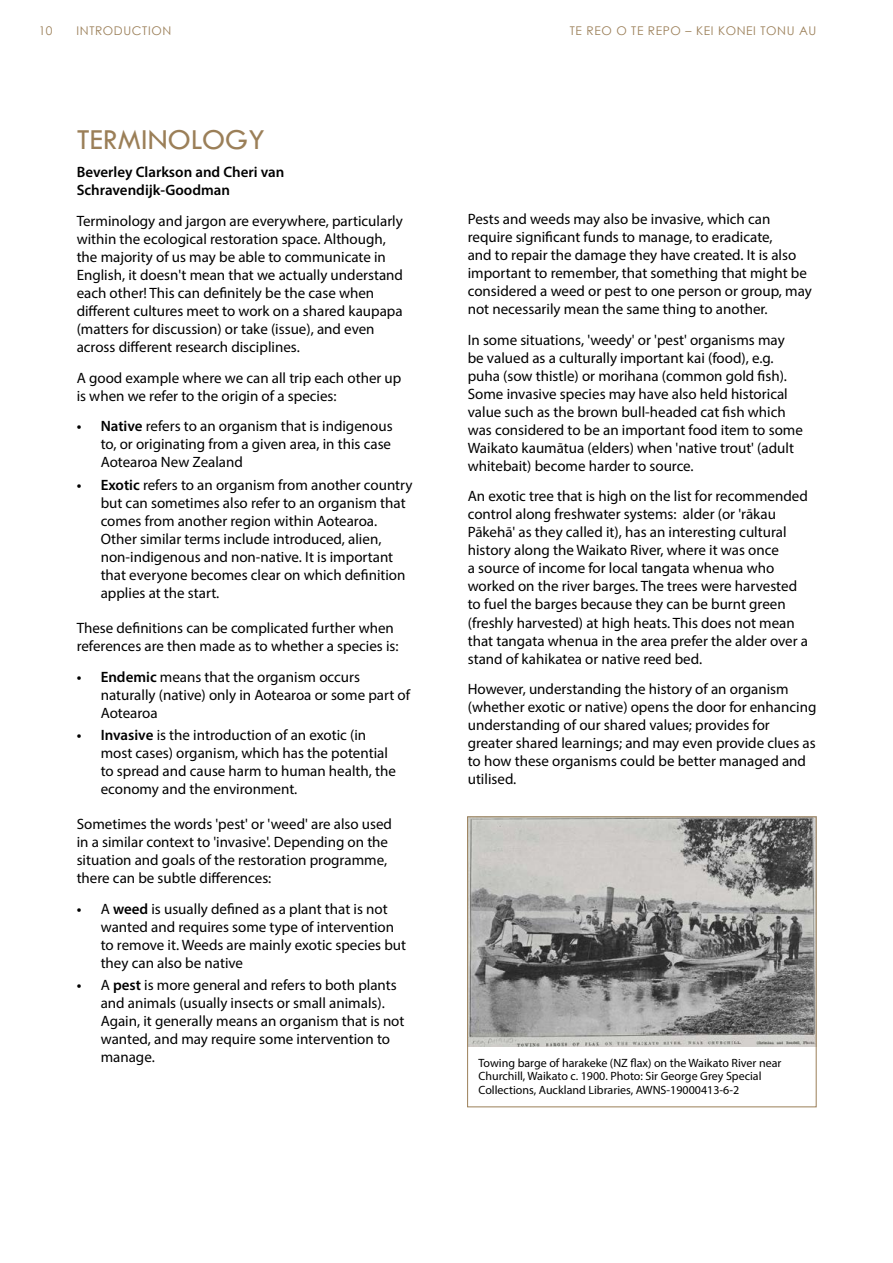
<style>
.page{position:relative;width:893px;height:1263px;background:#fff}
.page>*{position:absolute;margin:0;border:0;box-sizing:border-box;transform-origin:0 0}
.t1{font:30px "Tw Cen";color:#9b7f58}
.t2{font:15px/18px "Myriad Pro";color:#000}
.t3{font:600 15px/18px "Myriad Pro";color:#000}
.t4{font:12px/13.5px "Myriad Pro";color:#000}
.t5{font:12px "Century Gothic";letter-spacing:.05em;color:#9b7f58}
.s1{font-weight:600}
</style>
<div class="page">
<img style="left:469px;top:818px;width:345px;height:228px">
<div style="left:467px;top:816px;width:349px;height:291px;border:1px solid #9b7f58"></div>
<p class="t5" style="left:39px;top:22px;width:15px">10</p>
<p class="t5" style="left:77px;top:22px;width:96px">INTRODUCTION</p>
<p class="t5" style="left:570px;top:22px;width:248px">TE REO O TE REPO – KEI KONEI TONU AU</p>
<h1 class="t1" style="left:77px;top:121px;width:190px">TERMINOLOGY</h1>
<p class="t3" style="left:77px;top:163px;width:209px">Beverley Clarkson and Cheri van<br>Schravendijk‑Goodman</p>
<p class="t2" style="left:77px;top:212px;width:328px">Terminology and jargon are everywhere, particularly within the ecological restoration space. Although, the majority of us may be able to communicate in English, it doesn't mean that we actually understand each other! This can definitely be the case when different cultures meet to work on a shared kaupapa (matters for discussion) or take (issue), and even across different research disciplines.</p>
<p class="t2" style="left:77px;top:368px;width:326px">A good example where we can all trip each other up is when we refer to the origin of a species:</p>
<p class="t2" style="left:101px;top:417px;width:293px;text-align:justify;text-indent:-24px"><span class="s1">• Native</span> refers to an organism that is indigenous to, or originating from a given area, in this case Aotearoa New Zealand</p>
<p class="t2" style="left:101px;top:475px;width:313px;text-indent:-24px"><span class="s1">• Exotic</span> refers to an organism from another country but can sometimes also refer to an organism that comes from another region within Aotearoa.<br>Other similar terms include introduced, alien, non-indigenous and non-native. It is important that everyone becomes clear on which definition applies at the start.</p>
<p class="t2" style="left:77px;top:618px;width:323px">These definitions can be complicated further when references are then made as to whether a species is:</p>
<p class="t2" style="left:101px;top:667px;width:311px;text-indent:-24px"><span class="s1">• Endemic</span> means that the organism occurs naturally (native) only in Aotearoa or some part of<br>Aotearoa</p>
<p class="t2" style="left:101px;top:725px;width:297px;text-indent:-24px"><span class="s1">• Invasive</span> is the introduction of an exotic (in most cases) organism, which has the potential to spread and cause harm to human health, the economy and the environment.</p>
<p class="t2" style="left:77px;top:814px;width:317px">Sometimes the words 'pest' or 'weed' are also used in a similar context to 'invasive'. Depending on the situation and goals of the restoration programme, there can be subtle differences:</p>
<p class="t2" style="left:101px;top:899px;width:307px;text-indent:-24px"><span class="s1">•</span> A <span class="s1">weed</span> is usually defined as a plant that is not wanted and requires some type of intervention to remove it. Weeds are mainly exotic species but they can also be native</p>
<p class="t2" style="left:101px;top:975px;width:305px;text-indent:-24px"><span class="s1">•</span> A <span class="s1">pest</span> is more general and refers to both plants and animals (usually insects or small animals).<br>Again, it generally means an organism that is not wanted, and may require some intervention to manage.</p>
<p class="t2" style="left:468px;top:210px;width:346px">Pests and weeds may also be invasive, which can require significant funds to manage, to eradicate,<br>and to repair the damage they have created. It is also important to remember, that something that might be considered a weed or pest to one person or group, may not necessarily mean the same thing to another.</p>
<p class="t2" style="left:468px;top:330px;width:337px">In some situations, 'weedy' or 'pest' organisms may be valued as a culturally important kai (food), e.g. puha (sow thistle) or morihana (common gold fish).<br>Some invasive species may have also held historical value such as the brown bull-headed cat fish which was considered to be an important food item to some Waikato kaumātua (elders) when 'native trout' (adult whitebait) become harder to source.</p>
<p class="t2" style="left:468px;top:487px;width:342px">An exotic tree that is high on the list for recommended control along freshwater systems: alder (or 'rākau Pākehā' as they called it), has an interesting cultural history along the Waikato River, where it was once<br>a source of income for local tangata whenua who worked on the river barges. The trees were harvested to fuel the barges because they can be burnt green (freshly harvested) at high heats. This does not mean that tangata whenua in the area prefer the alder over a stand of kahikatea or native reed bed.</p>
<p class="t2" style="left:468px;top:680px;width:350px">However, understanding the history of an organism (whether exotic or native) opens the door for enhancing understanding of our shared values; provides for greater shared learnings; and may even provide clues as to how these organisms could be better managed and utilised.</p>
<p class="t4" style="left:478px;top:1055px;width:304px">Towing barge of harakeke (NZ flax) on the Waikato River near<br>Churchill, Waikato c. 1900. Photo: Sir George Grey Special<br>Collections, Auckland Libraries, AWNS-19000413-6-2</p>
</div>
